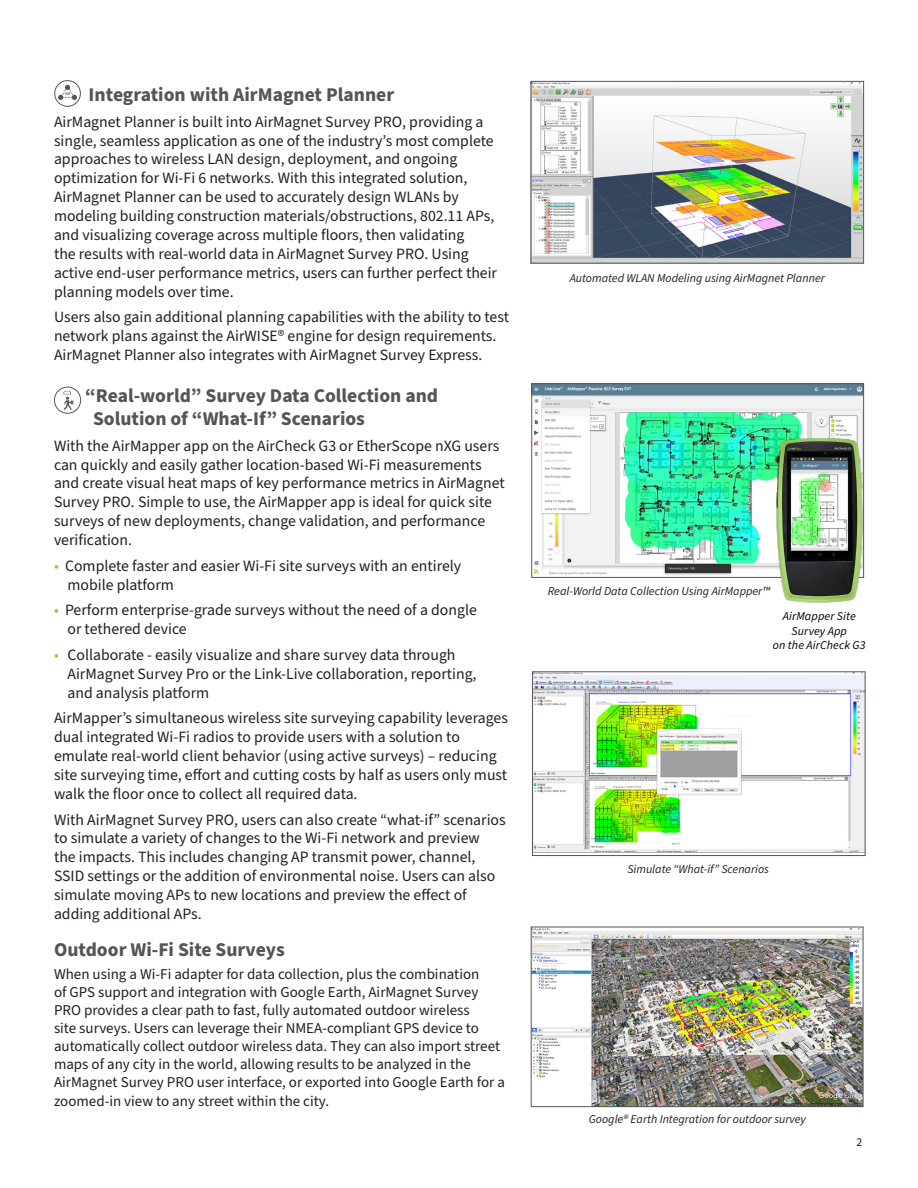
<style>
.page{position:relative;width:918px;height:1188px;background:#fff}
.page>*{position:absolute;margin:0;border:0;box-sizing:border-box;transform-origin:0 0}
.t1{font:700 19.5px/23.4px "Source Sans Pro";color:#535659}
.t2{font:15.75px/18.9px "Source Sans Pro";color:#231f20}
.t3{font:15px/18.1px "Source Sans Pro";color:#231f20}
.t4{font:italic 12px "Source Sans Pro";color:#231f20}
.t5{font:italic 12px/14.4px "Source Sans Pro";letter-spacing:.01em;color:#000;text-align:center}
.t6{font:12px "Source Sans Pro";color:#231f20}
.s1{color:#99ca3b}
</style>
<div class="page">
<img style="left:534px;top:674px;width:329px;height:179px">
<div style="left:532px;top:672px;width:333px;height:184px;border:1px solid #535659"></div>
<div style="left:54px;top:387px;width:27px;height:27px;border:1px solid #53565a;border-radius:50%"></div>
<svg style="left:64px;top:390px;width:9px;height:20px"></svg>
<img style="left:533px;top:83px;width:329px;height:179px">
<div style="left:531px;top:81px;width:333px;height:183px;border:1px solid #535659"></div>
<div style="left:54px;top:80px;width:27px;height:27px;border:1px solid #53565a;border-radius:50%"></div>
<svg style="left:58px;top:85px;width:19px;height:15px"></svg>
<img style="left:533px;top:385px;width:329px;height:190px">
<div style="left:531px;top:383px;width:333px;height:195px;border:1px solid #54565a"></div>
<img style="left:775px;top:429px;width:89px;height:174px">
<img style="left:533px;top:929px;width:328px;height:176px">
<div style="left:531px;top:927px;width:332px;height:180px;border:1px solid #535659"></div>
<p class="t1" style="left:89px;top:83px;width:307px">Integration with AirMagnet Planner</p>
<p class="t2" style="left:54px;top:112px;width:445px">AirMagnet Planner is built into AirMagnet Survey PRO, providing a single, seamless application as one of the industry’s most complete approaches to wireless LAN design, deployment, and ongoing optimization for Wi-Fi 6 networks. With this integrated solution, AirMagnet Planner can be used to accurately design WLANs by modeling building construction materials/obstructions, 802.11 APs, and visualizing coverage across multiple floors, then validating<br>the results with real-world data in AirMagnet Survey PRO. Using active end-user performance metrics, users can further perfect their planning models over time.</p>
<p class="t2" style="left:54px;top:308px;width:457px">Users also gain additional planning capabilities with the ability to test network plans against the AirWISE® engine for design requirements.<br>AirMagnet Planner also integrates with AirMagnet Survey Express.</p>
<p class="t1" style="left:93px;top:384px;width:347px;text-indent:-8px">“Real-world” Survey Data Collection and<br>Solution of “What-If” Scenarios</p>
<p class="t2" style="left:54px;top:436px;width:452px">With the AirMapper app on the AirCheck G3 or EtherScope nXG users can quickly and easily gather location-based Wi-Fi measurements and create visual heat maps of key performance metrics in AirMagnet Survey PRO. Simple to use, the AirMapper app is ideal for quick site surveys of new deployments, change validation, and performance verification.</p>
<p class="t2" style="left:67px;top:557px;width:395px;text-indent:-13px"><span class="s1">•</span> Complete faster and easier Wi-Fi site surveys with an entirely mobile platform</p>
<p class="t2" style="left:67px;top:601px;width:411px;text-indent:-13px"><span class="s1">•</span> Perform enterprise-grade surveys without the need of a dongle or tethered device</p>
<p class="t2" style="left:67px;top:646px;width:411px;text-indent:-13px"><span class="s1">•</span> Collaborate - easily visualize and share survey data through<br>AirMagnet Survey Pro or the Link-Live collaboration, reporting, and analysis platform</p>
<p class="t2" style="left:54px;top:709px;width:455px">AirMapper’s simultaneous wireless site surveying capability leverages dual integrated Wi-Fi radios to provide users with a solution to emulate real-world client behavior (using active surveys) – reducing site surveying time, effort and cutting costs by half as users only must walk the floor once to collect all required data.</p>
<p class="t2" style="left:54px;top:810px;width:453px">With AirMagnet Survey PRO, users can also create “what-if” scenarios to simulate a variety of changes to the Wi-Fi network and preview<br>the impacts. This includes changing AP transmit power, channel, SSID settings or the addition of environmental noise. Users can also simulate moving APs to new locations and preview the effect of adding additional APs.</p>
<p class="t1" style="left:54px;top:938px;width:232px">Outdoor Wi-Fi Site Surveys</p>
<p class="t3" style="left:54px;top:966px;width:452px">When using a Wi-Fi adapter for data collection, plus the combination<br>of GPS support and integration with Google Earth, AirMagnet Survey PRO provides a clear path to fast, fully automated outdoor wireless<br>site surveys. Users can leverage their NMEA-compliant GPS device to automatically collect outdoor wireless data. They can also import street maps of any city in the world, allowing results to be analyzed in the AirMagnet Survey PRO user interface, or exported into Google Earth for a zoomed-in view to any street within the city.</p>
<p class="t4" style="left:570px;top:270px;width:256px">Automated WLAN Modeling using AirMagnet Planner</p>
<p class="t4" style="left:548px;top:583px;width:224px">Real-World Data Collection Using AirMapper™</p>
<p class="t5" style="left:783px;top:609px;width:74px">AirMapper Site<br>Survey App</p>
<p class="t5" style="left:773px;top:638px;width:94px">on the AirCheck G3</p>
<p class="t4" style="left:627px;top:861px;width:143px">Simulate “What-if” Scenarios</p>
<p class="t4" style="left:589px;top:1111px;width:219px">Google® Earth Integration for outdoor survey</p>
<p class="t6" style="left:856px;top:1134px;width:7px">2</p>
</div>
